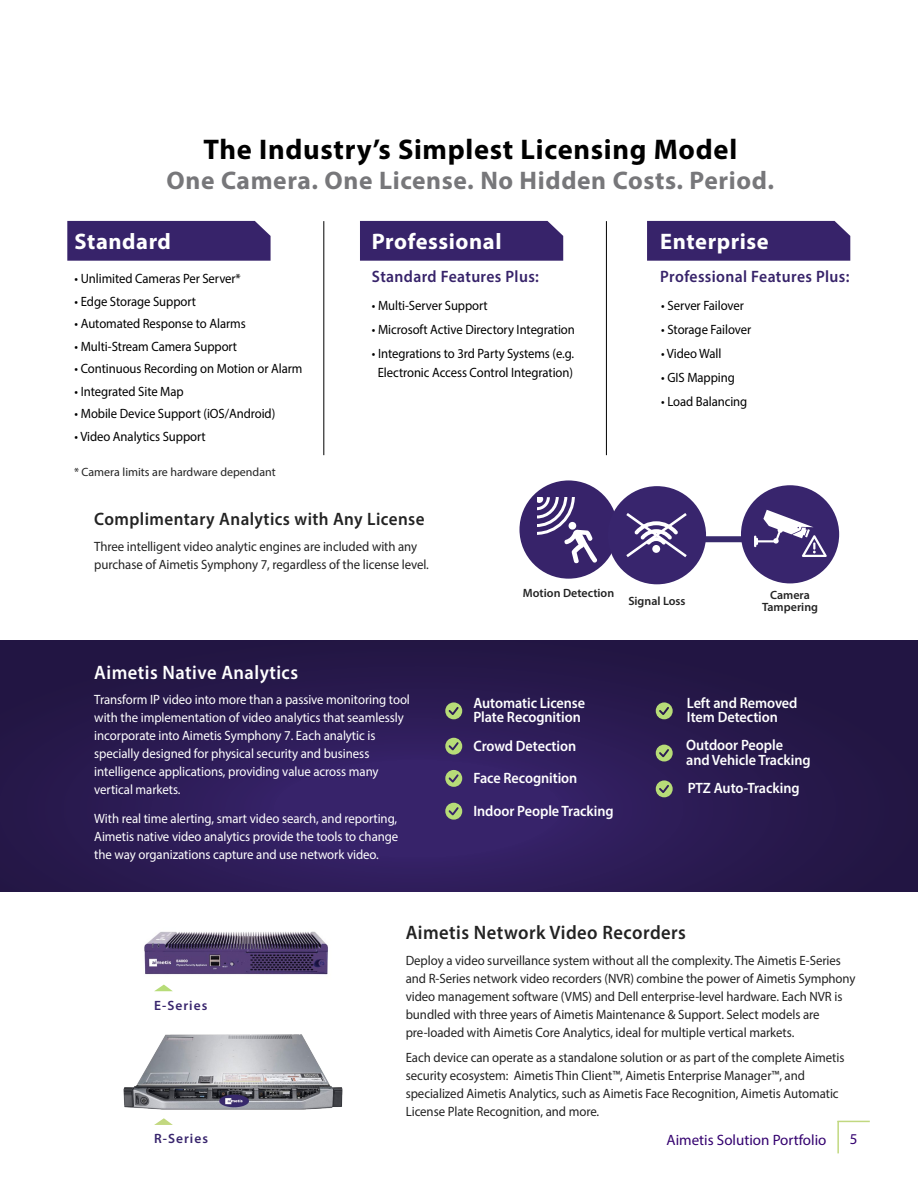
<style>
.page{position:relative;width:918px;height:1188px;background:#fff}
.page>*{position:absolute;margin:0;border:0;box-sizing:border-box;transform-origin:0 0}
.t1{font:700 28.5px "Myriad Pro";letter-spacing:.025em;color:#000}
.t2{font:700 25.5px "Myriad Pro";letter-spacing:.025em;color:#77777a}
.t3{font:700 22.5px "Myriad Pro";letter-spacing:.025em;color:#fff}
.t4{font:600 19.5px "Myriad Pro";letter-spacing:.025em;color:#232323;scale:.95 1}
.t5{font:600 19.5px "Myriad Pro";letter-spacing:.025em;color:#fff;scale:.95 1}
.t6{font:600 18px "Myriad Pro";letter-spacing:.025em;color:#232323;scale:.95 1}
.t7{font:600 16.5px "Myriad Pro";letter-spacing:.025em;color:#37236a;scale:.95 1}
.t8{font:600 15px/14.4px "Myriad Pro";letter-spacing:-.005em;color:#fff;scale:.95 1}
.t9{font:15px "Myriad Pro";color:#33006f}
.t10{font:13.5px/18px "Myriad Pro";letter-spacing:-.005em;color:#232323;scale:.95 1}
.t11{font:13.5px/18px "Myriad Pro";letter-spacing:-.005em;color:#fff;scale:.95 1}
.t12{font:13.5px "Myriad Pro";letter-spacing:-.005em;color:#000;scale:.94 1}
.t13{font:600 13.5px "Myriad Pro";letter-spacing:.075em;color:#38256d}
.t14{font:600 12px/11.9px "Myriad Pro";color:#232323;text-align:center}
.t15{font:12px "Myriad Pro";color:#232323}
</style>
<div class="page">
<hr style="left:837px;top:1121px;width:33px;height:1px;background:#c1d880">
<hr style="left:837px;top:1121px;width:2px;height:32px;background:#c1d880">
<hr style="left:323px;top:221px;width:1px;height:234px;background:#000">
<hr style="left:606px;top:221px;width:1px;height:234px;background:#000">
<div style="left:67px;top:221px;width:204px;height:40px;background:#37236a"></div>
<div style="left:360px;top:221px;width:203px;height:40px;background:#37236a"></div>
<div style="left:647px;top:221px;width:203px;height:40px;background:#37236a"></div>
<svg style="left:0;top:640px;width:918px;height:251px;background:#2a1a51"></svg>
<svg style="left:445px;top:702px;width:17px;height:17px"></svg>
<svg style="left:656px;top:780px;width:17px;height:17px"></svg>
<svg style="left:656px;top:702px;width:17px;height:17px"></svg>
<div style="left:526px;top:536px;width:270px;height:6px;background:#382a6d"></div>
<div style="left:519px;top:480px;width:99px;height:99px;background:#37236a;border-radius:50%"></div>
<svg style="left:538px;top:497px;width:60px;height:67px"></svg>
<div style="left:608px;top:486px;width:98px;height:98px;background:#38256d;border-radius:50%"></div>
<svg style="left:626px;top:513px;width:61px;height:44px"></svg>
<div style="left:741px;top:485px;width:98px;height:98px;background:#38256d;border-radius:50%"></div>
<svg style="left:754px;top:510px;width:73px;height:47px"></svg>
<svg style="left:445px;top:738px;width:17px;height:17px"></svg>
<svg style="left:656px;top:745px;width:17px;height:17px"></svg>
<svg style="left:445px;top:770px;width:17px;height:17px"></svg>
<svg style="left:445px;top:803px;width:17px;height:17px"></svg>
<img style="left:144px;top:931px;width:184px;height:44px">
<img style="left:123px;top:1034px;width:220px;height:76px">
<svg style="left:154px;top:985px;width:19px;height:6px"></svg>
<svg style="left:154px;top:1118px;width:19px;height:7px"></svg>
<h1 class="t1" style="left:203px;top:131px;width:535px">The Industry’s Simplest Licensing Model</h1>
<h2 class="t2" style="left:167px;top:164px;width:609px">One Camera. One License. No Hidden Costs. Period.</h2>
<h3 class="t3" style="left:75px;top:226px;width:98px">Standard</h3>
<p class="t12" style="left:75px;top:270px;width:178px">• Unlimited Cameras Per Server*</p>
<p class="t12" style="left:75px;top:293px;width:131px">• Edge Storage Support</p>
<p class="t12" style="left:75px;top:315px;width:184px">• Automated Response to Alarms</p>
<p class="t12" style="left:75px;top:338px;width:174px">• Multi-Stream Camera Support</p>
<p class="t12" style="left:75px;top:360px;width:244px">• Continuous Recording on Motion or Alarm</p>
<p class="t12" style="left:75px;top:383px;width:118px">• Integrated Site Map</p>
<p class="t12" style="left:75px;top:405px;width:215px">• Mobile Device Support (iOS/Android)</p>
<p class="t12" style="left:75px;top:428px;width:141px">• Video Analytics Support</p>
<p class="t15" style="left:74px;top:465px;width:203px">* Camera limits are hardware dependant</p>
<h3 class="t3" style="left:372px;top:227px;width:131px">Professional</h3>
<p class="t7" style="left:372px;top:266px;width:177px">Standard Features Plus:</p>
<p class="t12" style="left:372px;top:297px;width:125px">• Multi-Server Support</p>
<p class="t12" style="left:372px;top:321px;width:218px">• Microsoft Active Directory Integration</p>
<p class="t12" style="left:372px;top:345px;width:217px">• Integrations to 3rd Party Systems (e.g.</p>
<p class="t12" style="left:378px;top:364px;width:209px">Electronic Access Control Integration)</p>
<h3 class="t6" style="left:94px;top:508px;width:349px">Complimentary Analytics with Any License</h3>
<p class="t10" style="left:94px;top:537px;width:354px">Three intelligent video analytic engines are included with any purchase of Aimetis Symphony 7, regardless of the license level.</p>
<p class="t14" style="left:523px;top:587px;width:93px">Motion Detection</p>
<h3 class="t3" style="left:660px;top:227px;width:110px">Enterprise</h3>
<p class="t7" style="left:660px;top:266px;width:201px">Professional Features Plus:</p>
<p class="t12" style="left:661px;top:297px;width:89px">• Server Failover</p>
<p class="t12" style="left:661px;top:321px;width:97px">• Storage Failover</p>
<p class="t12" style="left:661px;top:345px;width:65px">• Video Wall</p>
<p class="t12" style="left:661px;top:369px;width:80px">• GIS Mapping</p>
<p class="t12" style="left:661px;top:393px;width:93px">• Load Balancing</p>
<p class="t14" style="left:628px;top:595px;width:59px">Signal Loss</p>
<p class="t14" style="left:762px;top:589px;width:58px">Camera<br>Tampering</p>
<h3 class="t5" style="left:94px;top:660px;width:216px">Aimetis Native Analytics</h3>
<p class="t11" style="left:94px;top:691px;width:334px">Transform IP video into more than a passive monitoring tool with the implementation of video analytics that seamlessly incorporate into Aimetis Symphony 7. Each analytic is specially designed for physical security and business intelligence applications, providing value across many vertical markets.</p>
<p class="t11" style="left:94px;top:809px;width:322px;text-align:justify">With real time alerting, smart video search, and reporting, Aimetis native video analytics provide the tools to change the way organizations capture and use network video.</p>
<p class="t8" style="left:473px;top:695px;width:119px">Automatic License<br>Plate Recognition</p>
<p class="t8" style="left:687px;top:695px;width:118px">Left and Removed<br>Item Detection</p>
<p class="t8" style="left:473px;top:738px;width:110px">Crowd Detection</p>
<p class="t8" style="left:686px;top:738px;width:133px">Outdoor People<br>and Vehicle Tracking</p>
<p class="t8" style="left:473px;top:761px;width:149px;line-height:32.8px">Face Recognition<br>Indoor People Tracking</p>
<p class="t8" style="left:688px;top:781px;width:119px">PTZ Auto-Tracking</p>
<p class="t13" style="left:154px;top:996px;width:55px">E-Series</p>
<p class="t13" style="left:154px;top:1130px;width:55px">R-Series</p>
<h3 class="t4" style="left:406px;top:920px;width:297px">Aimetis Network Video Recorders</h3>
<p class="t10" style="left:406px;top:951px;width:475px">Deploy a video surveillance system without all the complexity. The Aimetis E-Series and R-Series network video recorders (NVR) combine the power of Aimetis Symphony video management software (VMS) and Dell enterprise-level hardware. Each NVR is bundled with three years of Aimetis Maintenance &amp; Support. Select models are pre-loaded with Aimetis Core Analytics, ideal for multiple vertical markets.</p>
<p class="t10" style="left:406px;top:1049px;width:463px">Each device can operate as a standalone solution or as part of the complete Aimetis security ecosystem: Aimetis Thin Client™, Aimetis Enterprise Manager™, and specialized Aimetis Analytics, such as Aimetis Face Recognition, Aimetis Automatic License Plate Recognition, and more.</p>
<p class="t9" style="left:667px;top:1130px;width:161px">Aimetis Solution Portfolio</p>
<p class="t9" style="left:850px;top:1130px;width:9px">5</p>
</div>
